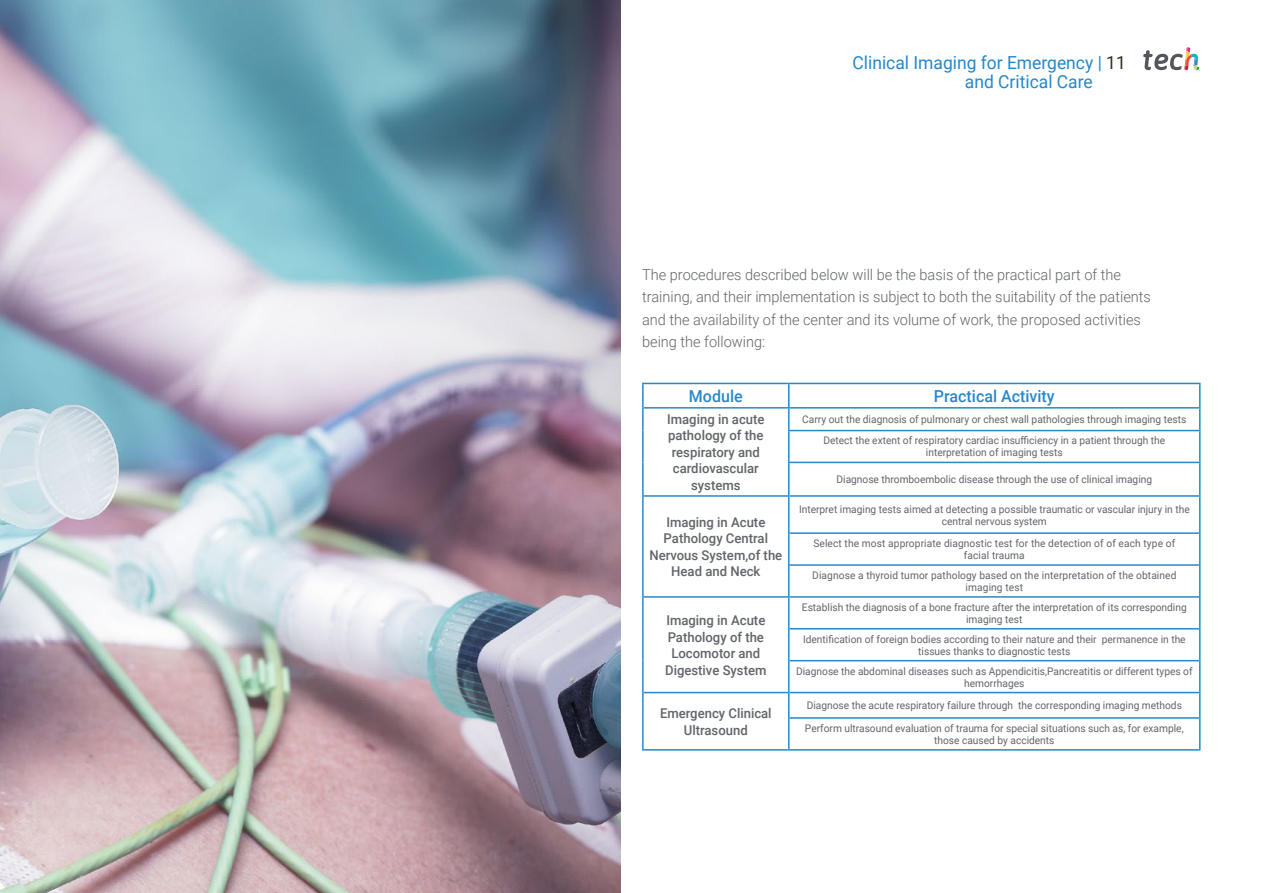
<style>
.page{position:relative;width:1263px;height:893px;background:#fff}
.page>*{position:absolute;margin:0;border:0;box-sizing:border-box;transform-origin:0 0}
.t1{font:18px/19px "Roboto";color:#2488c9}
.t2{font:500 16.5px "Roboto";color:#2988c9}
.t3{font:300 15px/22.5px "Roboto";color:#61646a}
.t4{font:500 13.5px/16.5px "Roboto";color:#61646a;text-align:center}
.t5{font:10.5px/12px "Roboto";color:#61646a;text-align:center}
.s1{color:#312e20}
</style>
<div class="page">
<svg style="left:1143px;top:47px;width:56px;height:24px"></svg>
<hr style="left:642px;top:749px;width:147px;height:2px;background:#2488c9">
<hr style="left:642px;top:598px;width:2px;height:31px;background:#2988c9">
<hr style="left:788px;top:598px;width:1px;height:31px;background:#2988c9">
<hr style="left:642px;top:629px;width:2px;height:32px;background:#2988c9">
<hr style="left:788px;top:629px;width:1px;height:32px;background:#2988c9">
<hr style="left:642px;top:661px;width:2px;height:31px;background:#2988c9">
<hr style="left:788px;top:661px;width:1px;height:31px;background:#2988c9">
<hr style="left:642px;top:692px;width:2px;height:26px;background:#2988c9">
<svg style="left:788px;top:692px;width:1px;height:26px"></svg>
<hr style="left:642px;top:718px;width:2px;height:31px;background:#2988c9">
<hr style="left:788px;top:718px;width:1px;height:31px;background:#2988c9">
<hr style="left:789px;top:532px;width:410px;height:2px;background:#2988c9">
<hr style="left:789px;top:564px;width:410px;height:2px;background:#2988c9">
<hr style="left:789px;top:596px;width:410px;height:2px;background:#2988c9">
<hr style="left:789px;top:628px;width:410px;height:1px;background:#2988c9">
<hr style="left:789px;top:660px;width:410px;height:1px;background:#2988c9">
<hr style="left:644px;top:407px;width:144px;height:2px;background:#2988c9">
<hr style="left:642px;top:408px;width:2px;height:23px;background:#2488c9">
<hr style="left:642px;top:431px;width:2px;height:31px;background:#2488c9">
<hr style="left:642px;top:462px;width:2px;height:33px;background:#2488c9">
<hr style="left:644px;top:692px;width:144px;height:1px;background:#2988c9">
<hr style="left:642px;top:383px;width:147px;height:1px;background:#2488c9">
<hr style="left:642px;top:384px;width:2px;height:24px;background:#2488c9">
<hr style="left:789px;top:383px;width:411px;height:1px;background:#2488c9">
<svg style="left:788px;top:384px;width:1px;height:46px"></svg>
<hr style="left:788px;top:407px;width:412px;height:2px;background:#2488c9">
<svg style="left:1199px;top:384px;width:1px;height:46px"></svg>
<hr style="left:788px;top:431px;width:1px;height:31px;background:#2488c9">
<hr style="left:1199px;top:431px;width:1px;height:31px;background:#2488c9">
<hr style="left:788px;top:462px;width:412px;height:1px;background:#2488c9">
<hr style="left:788px;top:463px;width:1px;height:32px;background:#2488c9">
<hr style="left:1199px;top:463px;width:1px;height:32px;background:#2488c9">
<hr style="left:1199px;top:497px;width:1px;height:36px;background:#2488c9">
<hr style="left:789px;top:692px;width:411px;height:1px;background:#2488c9">
<hr style="left:789px;top:717px;width:411px;height:2px;background:#2488c9">
<hr style="left:789px;top:749px;width:411px;height:2px;background:#2488c9">
<hr style="left:788px;top:430px;width:412px;height:1px;background:#2488c9">
<hr style="left:789px;top:495px;width:411px;height:2px;background:#2488c9">
<hr style="left:1199px;top:533px;width:1px;height:32px;background:#2488c9">
<hr style="left:1199px;top:565px;width:1px;height:32px;background:#2488c9">
<hr style="left:1199px;top:597px;width:1px;height:32px;background:#2488c9">
<hr style="left:1199px;top:629px;width:1px;height:32px;background:#2488c9">
<hr style="left:1199px;top:661px;width:1px;height:31px;background:#2488c9">
<svg style="left:1199px;top:693px;width:1px;height:24px"></svg>
<hr style="left:1199px;top:719px;width:1px;height:30px;background:#2488c9">
<hr style="left:642px;top:495px;width:147px;height:2px;background:#2988c9">
<hr style="left:642px;top:497px;width:2px;height:36px;background:#2988c9">
<hr style="left:788px;top:497px;width:1px;height:36px;background:#2988c9">
<hr style="left:642px;top:533px;width:2px;height:32px;background:#2988c9">
<hr style="left:788px;top:533px;width:1px;height:32px;background:#2988c9">
<hr style="left:642px;top:565px;width:2px;height:31px;background:#2988c9">
<hr style="left:788px;top:565px;width:1px;height:31px;background:#2988c9">
<hr style="left:642px;top:596px;width:147px;height:2px;background:#2988c9">
<img style="left:0;top:0;width:621px;height:893px">
<h1 class="t1" style="left:965px;top:52px;width:162px;text-indent:-112px">Clinical Imaging for Emergency | <span class="s1">11 </span>and Critical Care</h1>
<p class="t3" style="left:642px;top:262px;width:510px">The procedures described below will be the basis of the practical part of the training, and their implementation is subject to both the suitability of the patients and the availability of the center and its volume of work, the proposed activities being the following:</p>
<h2 class="t2" style="left:689px;top:384px;width:55px">Module</h2>
<h2 class="t2" style="left:934px;top:384px;width:122px">Practical Activity</h2>
<p class="t4" style="left:667px;top:410px;width:99px">Imaging in acute pathology of the respiratory and cardiovascular systems</p>
<p class="t5" style="left:802px;top:408px;width:386px;line-height:21.3px">Carry out the diagnosis of pulmonary or chest wall pathologies through imaging tests<br>Detect the extent of respiratory cardiac insufficiency in a patient through the</p>
<p class="t5" style="left:926px;top:446px;width:138px">interpretation of imaging tests</p>
<p class="t5" style="left:836px;top:473px;width:317px">Diagnose thromboembolic disease through the use of clinical imaging</p>
<p class="t4" style="left:649px;top:513px;width:134px">Imaging in Acute<br>Pathology Central<br>Nervous System,of the<br>Head and Neck</p>
<p class="t4" style="left:665px;top:611px;width:103px">Imaging in Acute<br>Pathology of the<br>Locomotor and<br>Digestive System</p>
<p class="t5" style="left:799px;top:502px;width:392px">Interpret imaging tests aimed at detecting a possible traumatic or vascular injury in the central nervous system</p>
<p class="t5" style="left:813px;top:537px;width:363px">Select the most appropriate diagnostic test for the detection of of each type of facial trauma</p>
<p class="t5" style="left:812px;top:569px;width:366px">Diagnose a thyroid tumor pathology based on the interpretation of the obtained imaging test</p>
<p class="t5" style="left:802px;top:601px;width:386px">Establish the diagnosis of a bone fracture after the interpretation of its corresponding imaging test</p>
<p class="t5" style="left:803px;top:633px;width:384px">Identification of foreign bodies according to their nature and their permanence in the tissues thanks to diagnostic tests</p>
<p class="t5" style="left:796px;top:664px;width:398px">Diagnose the abdominal diseases such as Appendicitis,Pancreatitis or different types of hemorrhages</p>
<p class="t4" style="left:660px;top:704px;width:113px">Emergency Clinical<br>Ultrasound</p>
<p class="t5" style="left:805px;top:694px;width:380px;line-height:22.6px;text-align:left">Diagnose the acute respiratory failure through the corresponding imaging methods<br>Perform ultrasound evaluation of trauma for special situations such as, for example,</p>
<p class="t5" style="left:934px;top:734px;width:122px">those caused by accidents</p>
</div>
